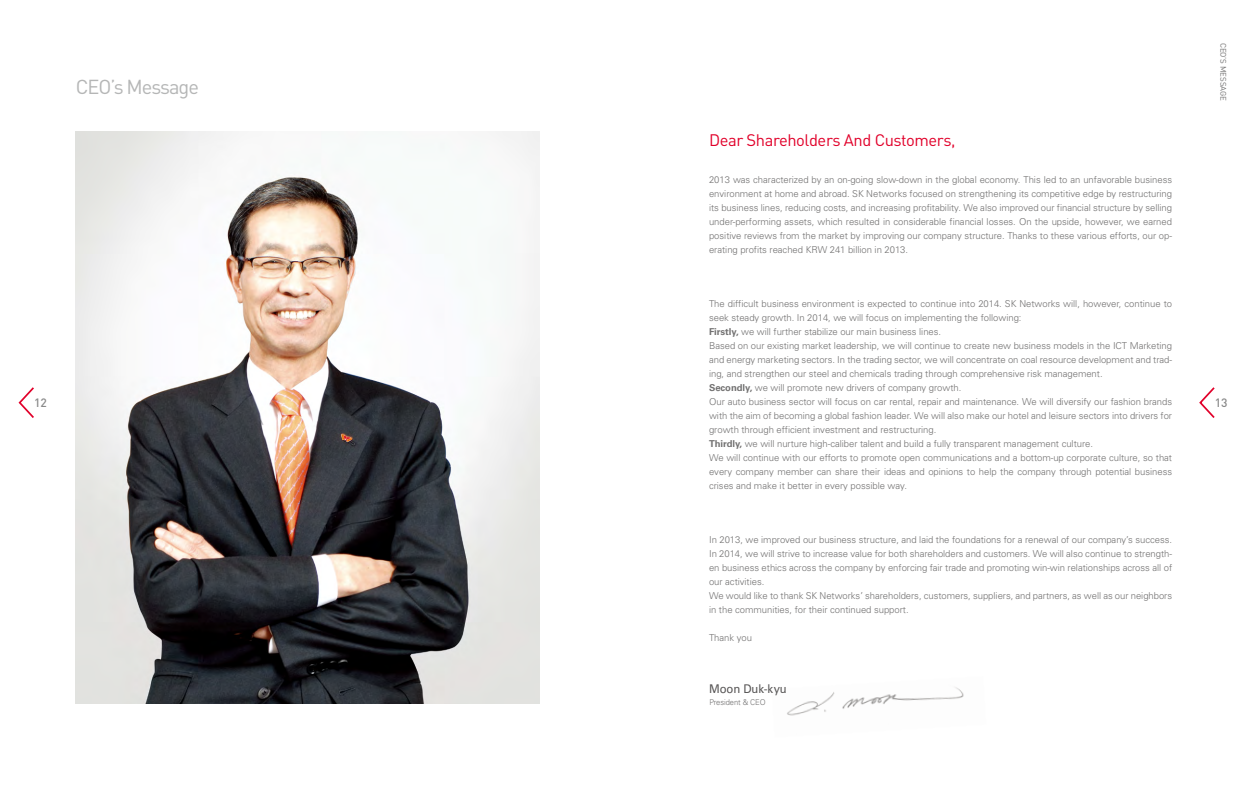
<style>
.page{position:relative;width:1248px;height:794px;background:#fff}
.page>*{position:absolute;margin:0;border:0;box-sizing:border-box;transform-origin:0 0}
.t1{font:20px "DIN";letter-spacing:-.05em;color:#b5b6b6}
.t2{font:16.5px "DIN";letter-spacing:-.025em;color:#e1002a}
.t3{font:12px "Univers LT Std";letter-spacing:-.01em;color:#595757;scale:.95 1}
.t4{font:500 12px "DIN";color:#898989}
.t5{font:300 9.5px/14px "Univers";letter-spacing:-.005em;color:#727171}
.t6{font:300 8px "Univers LT Std";letter-spacing:-.01em;color:#727171;scale:.95 1}
.t7{font:8px "DIN";letter-spacing:-.01em;color:#727171}
.s1{font-family:"Univers LT Std";font-weight:700}
</style>
<div class="page">
<svg style="left:1199px;top:387px;width:16px;height:31px"></svg>
<svg style="left:18px;top:387px;width:16px;height:31px"></svg>
<img style="left:76px;top:132px;width:463px;height:572px">
<img style="left:787px;top:687px;width:177px;height:29px">
<h1 class="t1" style="left:76px;top:74px;width:125px">CEO’s Message</h1>
<h2 class="t2" style="left:709px;top:130px;width:248px">Dear Shareholders And Customers,</h2>
<p class="t5" style="left:709px;top:172px;width:464px;text-align:justify">2013 was characterized by an on-going slow-down in the global economy. This led to an unfavorable business environment at home and abroad. SK Networks focused on strengthening its competitive edge by restructuring its business lines, reducing costs, and increasing profitability. We also improved our financial structure by selling under-performing assets, which resulted in considerable financial losses. On the upside, however, we earned positive reviews from the market by improving our company structure. Thanks to these various efforts, our op&shy;erating profits reached KRW 241 billion in 2013.</p>
<p class="t7" style="left:1228px;top:43px;width:60px;rotate:90deg">CEO’S MESSAGE</p>
<p class="t5" style="left:709px;top:296px;width:464px">The difficult business environment is expected to continue into 2014. SK Networks will, however, continue to seek steady growth. In 2014, we will focus on implementing the following:<br><span class="s1">Firstly,</span> we will further stabilize our main business lines.<br>Based on our existing market leadership, we will continue to create new business models in the ICT Marketing and energy marketing sectors. In the trading sector, we will concentrate on coal resource development and trad&shy;ing, and strengthen our steel and chemicals trading through comprehensive risk management.<br><span class="s1">Secondly,</span> we will promote new drivers of company growth.<br>Our auto business sector will focus on car rental, repair and maintenance. We will diversify our fashion brands with the aim of becoming a global fashion leader. We will also make our hotel and leisure sectors into drivers for growth through efficient investment and restructuring.<br><span class="s1">Thirdly,</span> we will nurture high-caliber talent and build a fully transparent management culture.<br>We will continue with our efforts to promote open communications and a bottom-up corporate culture, so that every company member can share their ideas and opinions to help the company through potential business crises and make it better in every possible way.</p>
<p class="t4" style="left:34px;top:395px;width:14px">12</p>
<p class="t4" style="left:1214px;top:395px;width:14px">13</p>
<p class="t5" style="left:709px;top:532px;width:464px">In 2013, we improved our business structure, and laid the foundations for a renewal of our company’s success.<br>In 2014, we will strive to increase value for both shareholders and customers. We will also continue to strength&shy;en business ethics across the company by enforcing fair trade and promoting win-win relationships across all of our activities.<br>We would like to thank SK Networks’ shareholders, customers, suppliers, and partners, as well as our neighbors in the communities, for their continued support.</p>
<p class="t5" style="left:709px;top:630px;width:44px">Thank you</p>
<p class="t3" style="left:709px;top:681px;width:83px">Moon Duk-kyu</p>
<p class="t6" style="left:709px;top:697px;width:61px">President &amp; CEO</p>
</div>
